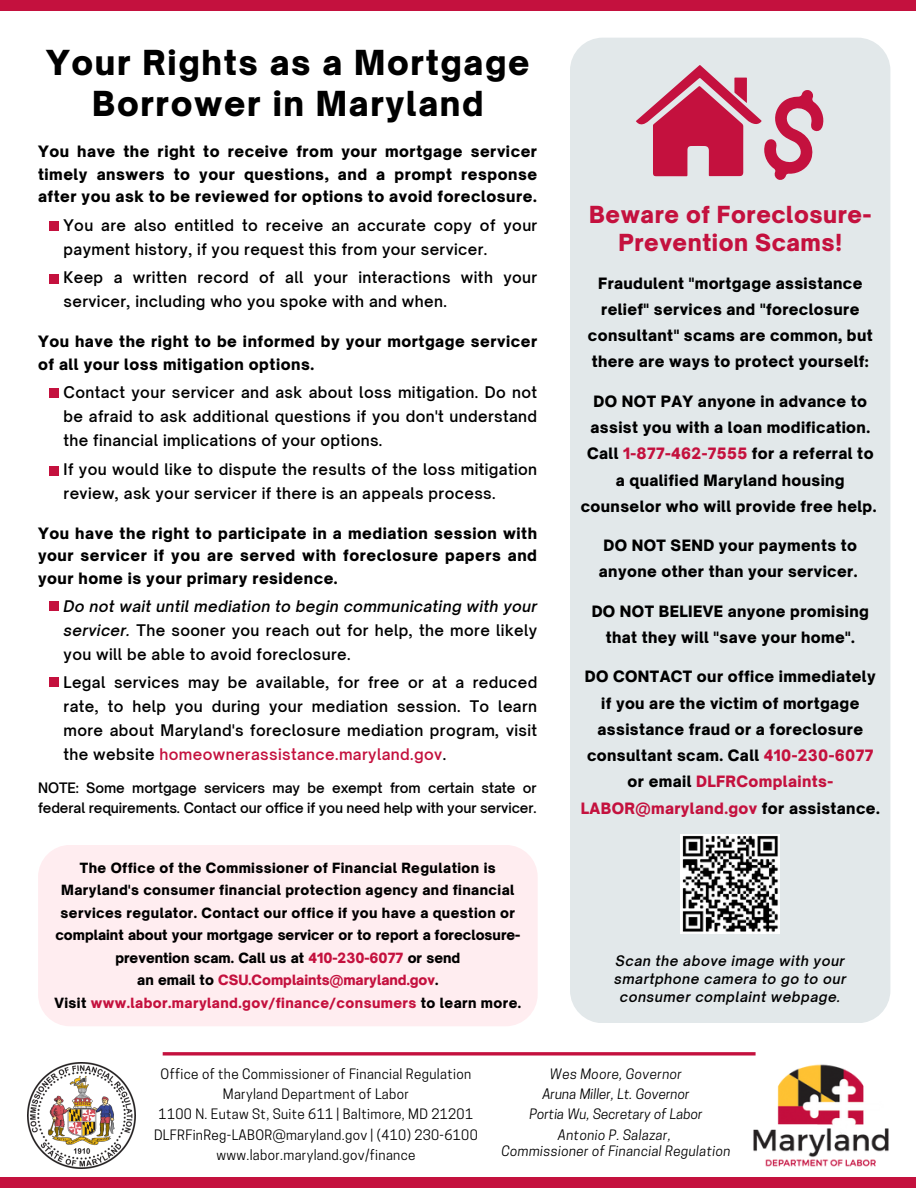
<style>
.page{position:relative;width:918px;height:1188px;background:#fff}
.page>*{position:absolute;margin:0;border:0;box-sizing:border-box;transform-origin:0 0}
.t1{font:900 33px/40.5px "Open Sauce One";letter-spacing:.05em;color:#000;text-align:center}
.t2{font:900 22.5px/28.2px "Open Sauce One";letter-spacing:.025em;color:#c4113e;text-align:center}
.t3{font:900 15px/26.2px "Open Sauce One";letter-spacing:.025em;color:#000;text-align:center}
.t4{font:600 15px/24px "Open Sauce One";letter-spacing:.025em;color:#000}
.t5{font:900 13.5px/22.5px "Open Sauce One";letter-spacing:.03em;color:#000;text-align:center}
.t6{font:13.5px/20.2px "Cooper Hewitt";letter-spacing:.025em;color:#000;text-align:center}
.t7{font:600 13.5px/20.2px "Open Sauce One";letter-spacing:-.005em;color:#000}
.t8{font:italic 13.5px/20.2px "Cooper Hewitt";color:#000;text-align:center}
.t9{font:italic 600 13.5px/18px "Open Sauce One";letter-spacing:.04em;color:#000;text-align:center}
.t10{font:italic 13.5px "Cooper Hewitt";letter-spacing:.025em;color:#000}
.s1{font-style:italic}
.s2{color:#c4113e}
</style>
<div class="page">
<div style="left:0;top:0;width:916px;height:10px;background:#c4113e"></div>
<div style="left:0;top:1177px;width:916px;height:11px;background:#c4113e"></div>
<div style="left:49px;top:221px;width:10px;height:10px;background:#c4113e"></div>
<div style="left:49px;top:274px;width:10px;height:10px;background:#c4113e"></div>
<div style="left:49px;top:388px;width:10px;height:10px;background:#c4113e"></div>
<div style="left:49px;top:466px;width:10px;height:9px;background:#c4113e"></div>
<div style="left:49px;top:601px;width:10px;height:10px;background:#c4113e"></div>
<div style="left:49px;top:677px;width:10px;height:10px;background:#c4113e"></div>
<div style="left:38px;top:845px;width:500px;height:181px;background:#ffedf0;border-radius:32px"></div>
<div style="left:570px;top:38px;width:320px;height:985px;background:#e2e8ea;border-radius:33px"></div>
<svg style="left:636px;top:65px;width:188px;height:115px"></svg>
<img style="left:681px;top:835px;width:99px;height:99px">
<img style="left:28px;top:1063px;width:108px;height:106px">
<img style="left:753px;top:1064px;width:136px;height:103px">
<svg style="left:163px;top:1052px;width:593px;height:4px;background:#cc355b"></svg>
<h1 class="t1" style="left:46px;top:42px;width:485px">Your Rights as a Mortgage<br>Borrower in Maryland</h1>
<p class="t3" style="left:38px;top:140px;width:501px;line-height:22.5px;text-align:justify">You have the right to receive from your mortgage servicer timely answers to your questions, and a prompt response after you ask to be reviewed for options to avoid foreclosure.</p>
<p class="t4" style="left:64px;top:213px;width:475px">You are also entitled to receive an accurate copy of your payment history, if you request this from your servicer.</p>
<p class="t4" style="left:64px;top:265px;width:475px">Keep a written record of all your interactions with your servicer, including who you spoke with and when.</p>
<p class="t3" style="left:38px;top:330px;width:501px;line-height:22.5px;text-align:left">You have the right to be informed by your mortgage servicer of all your loss mitigation options.</p>
<p class="t4" style="left:64px;top:380px;width:475px;text-align:justify">Contact your servicer and ask about loss mitigation. Do not be afraid to ask additional questions if you don't understand the financial implications of your options.</p>
<p class="t4" style="left:64px;top:457px;width:475px">If you would like to dispute the results of the loss mitigation review, ask your servicer if there is an appeals process.</p>
<p class="t3" style="left:38px;top:522px;width:501px;line-height:22.5px;text-align:justify">You have the right to participate in a mediation session with your servicer if you are served with foreclosure papers and your home is your primary residence.</p>
<p class="t4" style="left:64px;top:594px;width:475px;text-align:justify"><span class="s1">Do not wait until mediation to begin communicating with your servicer.</span> The sooner you reach out for help, the more likely you will be able to avoid foreclosure.</p>
<p class="t4" style="left:64px;top:670px;width:475px;text-align:justify">Legal services may be available, for free or at a reduced rate, to help you during your mediation session. To learn more about Maryland's foreclosure mediation program, visit the website <span class="s2">homeownerassistance.maryland.gov</span>.</p>
<p class="t7" style="left:38px;top:777px;width:500px">NOTE: Some mortgage servicers may be exempt from certain state or federal requirements. Contact our office if you need help with your servicer.</p>
<p class="t5" style="left:54px;top:856px;width:468px">The Office of the Commissioner of Financial Regulation is Maryland's consumer financial protection agency and financial services regulator. Contact our office if you have a question or complaint about your mortgage servicer or to report a foreclosure&shy;prevention scam. Call us at <span class="s2">410-230-6077</span> or send<br>an email to <span class="s2">CSU.Complaints@maryland.gov</span>.<br>Visit <span class="s2">www.labor.maryland.gov/finance/consumers</span> to learn more.</p>
<h2 class="t2" style="left:589px;top:200px;width:284px">Beware of Foreclosure-<br>Prevention Scams!</h2>
<p class="t3" style="left:588px;top:270px;width:286px">Fraudulent "mortgage assistance relief" services and "foreclosure consultant" scams are common, but there are ways to protect yourself:</p>
<p class="t3" style="left:581px;top:388px;width:297px">DO NOT PAY anyone in advance to assist you with a loan modification.<br>Call <span class="s2">1-877-462-7555</span> for a referral to a qualified Maryland housing counselor who will provide free help.</p>
<p class="t3" style="left:599px;top:532px;width:260px">DO NOT SEND your payments to anyone other than your servicer.</p>
<p class="t3" style="left:592px;top:598px;width:279px">DO NOT BELIEVE anyone promising that they will "save your home".</p>
<p class="t3" style="left:581px;top:664px;width:300px">DO CONTACT our office immediately if you are the victim of mortgage assistance fraud or a foreclosure consultant scam. Call <span class="s2">410-230-6077 </span>or email <span class="s2">DLFRComplaints-LABOR@maryland.gov</span> for assistance.</p>
<p class="t9" style="left:614px;top:952px;width:233px">Scan the above image with your smartphone camera to go to our consumer complaint webpage.</p>
<p class="t6" style="left:154px;top:1064px;width:325px">Office of the Commissioner of Financial Regulation Maryland Department of Labor<br>1100 N. Eutaw St, Suite 611 | Baltimore, MD 21201<br>DLFRFinReg-LABOR@maryland.gov | (410) 230-6100 www.labor.maryland.gov/finance</p>
<p class="t8" style="left:529px;top:1065px;width:175px">Wes Moore, Governor<br>Aruna Miller, Lt. Governor<br>Portia Wu, Secretary of Labor<br>Antonio P. Salazar,</p>
<p class="t10" style="left:501px;top:1146px;width:231px">Commissioner of Financial Regulation</p>
</div>
